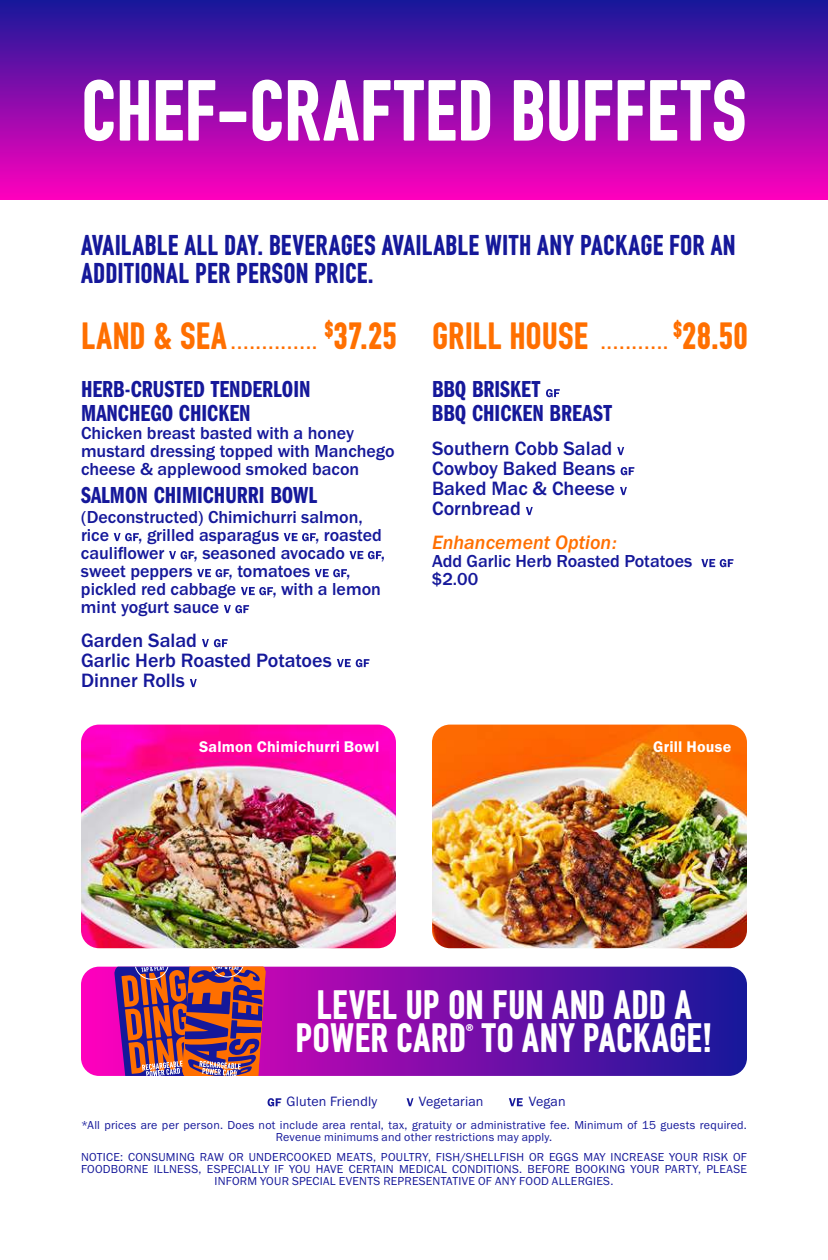
<style>
.page{position:relative;width:828px;height:1260px;background:#fff}
.page>*{position:absolute;margin:0;border:0;box-sizing:border-box;transform-origin:0 0}
.t1{font:81.8px "DIN Buster";color:#fff}
.t2{font:39px/33.6px "DIN Buster";letter-spacing:.005em;color:#fff;text-align:center}
.t3{font:36px "DIN Buster";letter-spacing:.005em;color:#ff6f00}
.t4{font:27.2px/27.4px "DIN Buster";letter-spacing:.01em;color:#15189a}
.t5{font:24px/24px "Franklin Gothic URW Com Dem";color:#15189a}
.t6{font:500 20px/20px "Franklin Gothic URW";color:#15189a}
.t7{font:20px "DIN Buster";color:#ff6f00}
.t8{font:20px "Franklin Gothic URW Med Ita";color:#ff6f00}
.t9{font:500 18px/18px "Franklin Gothic URW";color:#15189a}
.t10{font:16px "Franklin Gothic URW Dem";letter-spacing:.01em;color:#fff}
.t11{font:14px "Franklin Gothic URW Boo";letter-spacing:.015em;color:#15189a}
.t12{font:12px/12px "Franklin Gothic URW Boo";letter-spacing:.02em;color:#15189a;text-align:center}
.t13{font:9.4px "DIN Buster";color:#fff}
.s1{font-size:36px}
</style>
<div class="page">
<div style="left:0;top:0;width:828px;height:199px;background:linear-gradient(to bottom,#17189a,#ff00bd)"></div>
<img style="left:81px;top:725px;width:315px;height:223px">
<img style="left:432px;top:725px;width:315px;height:223px">
<svg style="left:546px;top:389px;width:14px;height:8px"></svg>
<svg style="left:617px;top:447px;width:7px;height:8px"></svg>
<svg style="left:621px;top:467px;width:13px;height:8px"></svg>
<svg style="left:620px;top:487px;width:7px;height:8px"></svg>
<svg style="left:526px;top:507px;width:7px;height:8px"></svg>
<svg style="left:701px;top:559px;width:32px;height:8px"></svg>
<svg style="left:114px;top:533px;width:25px;height:8px"></svg>
<svg style="left:284px;top:533px;width:32px;height:8px"></svg>
<svg style="left:169px;top:551px;width:25px;height:8px"></svg>
<svg style="left:350px;top:551px;width:32px;height:8px"></svg>
<svg style="left:197px;top:569px;width:32px;height:8px"></svg>
<svg style="left:315px;top:569px;width:32px;height:8px"></svg>
<svg style="left:241px;top:587px;width:32px;height:8px"></svg>
<svg style="left:224px;top:605px;width:25px;height:8px"></svg>
<svg style="left:202px;top:639px;width:26px;height:8px"></svg>
<svg style="left:337px;top:659px;width:32px;height:8px"></svg>
<svg style="left:190px;top:679px;width:7px;height:8px"></svg>
<svg style="left:268px;top:1098px;width:13px;height:8px"></svg>
<svg style="left:407px;top:1098px;width:6px;height:8px"></svg>
<svg style="left:509px;top:1098px;width:14px;height:8px"></svg>
<svg style="left:81px;top:967px;width:666px;height:109px;background:#750fa8"></svg>
<svg style="left:114px;top:967px;width:152px;height:109px;background:#95475a"></svg>
<h1 class="t1" style="left:81px;top:62px;width:667px">CHEF-CRAFTED BUFFETS</h1>
<h3 class="t4" style="left:81px;top:232px;width:656px">AVAILABLE ALL DAY. BEVERAGES AVAILABLE WITH ANY PACKAGE FOR AN<br>ADDITIONAL PER PERSON PRICE.</h3>
<h3 class="t7" style="left:81px;top:330px;width:237px"><span class="s1">LAND &amp; SEA</span> ..............</h3>
<h3 class="t3" style="left:325px;top:314px;width:74px"><sup>$</sup>37.25</h3>
<h3 class="t5" style="left:81px;top:376px;width:231px">HERB-CRUSTED TENDERLOIN<br>MANCHEGO CHICKEN</h3>
<h3 class="t9" style="left:81px;top:424px;width:315px">Chicken breast basted with a honey mustard dressing topped with Manchego cheese &amp; applewood smoked bacon</h3>
<h3 class="t5" style="left:81px;top:482px;width:237px">SALMON CHIMICHURRI BOWL</h3>
<h3 class="t9" style="left:81px;top:508px;width:283px">(Deconstructed) Chimichurri salmon, rice</h3>
<h3 class="t9" style="left:138px;top:526px;width:143px">, grilled asparagus</h3>
<h3 class="t9" style="left:315px;top:526px;width:68px">, roasted</h3>
<h3 class="t9" style="left:81px;top:544px;width:85px">cauliflower</h3>
<h3 class="t9" style="left:194px;top:544px;width:153px">, seasoned avocado</h3>
<h3 class="t9" style="left:381px;top:544px;width:6px">,</h3>
<h3 class="t9" style="left:81px;top:562px;width:113px">sweet peppers</h3>
<h3 class="t9" style="left:229px;top:562px;width:83px">, tomatoes</h3>
<h3 class="t9" style="left:346px;top:562px;width:6px">,</h3>
<h3 class="t9" style="left:81px;top:580px;width:157px">pickled red cabbage</h3>
<h3 class="t9" style="left:272px;top:580px;width:110px">, with a lemon</h3>
<h3 class="t9" style="left:81px;top:598px;width:140px">mint yogurt sauce</h3>
<h3 class="t6" style="left:81px;top:630px;width:252px">Garden Salad<br>Garlic Herb Roasted Potatoes<br>Dinner Rolls</h3>
<h3 class="t7" style="left:432px;top:330px;width:237px"><span class="s1">GRILL HOUSE</span> ...........</h3>
<h3 class="t3" style="left:673px;top:314px;width:76px"><sup>$</sup>28.50</h3>
<h3 class="t5" style="left:432px;top:376px;width:182px">BBQ BRISKET<br>BBQ CHICKEN BREAST</h3>
<h3 class="t6" style="left:432px;top:438px;width:185px">Southern Cobb Salad<br>Cowboy Baked Beans<br>Baked Mac &amp; Cheese<br>Cornbread</h3>
<h3 class="t8" style="left:432px;top:531px;width:186px">Enhancement Option:</h3>
<h3 class="t9" style="left:432px;top:552px;width:262px">Add Garlic Herb Roasted Potatoes $2.00</h3>
<h3 class="t10" style="left:199px;top:737px;width:182px">Salmon Chimichurri Bowl</h3>
<h3 class="t10" style="left:653px;top:737px;width:80px">Grill House</h3>
<h2 class="t2" style="left:296px;top:988px;width:419px">LEVEL UP ON FUN AND ADD A<br>POWER CARD TO ANY PACKAGE!</h2>
<p class="t13" style="left:466px;top:1022px;width:9px">®</p>
<p class="t11" style="left:287px;top:1093px;width:92px">Gluten Friendly</p>
<p class="t11" style="left:419px;top:1093px;width:66px">Vegetarian</p>
<p class="t11" style="left:529px;top:1093px;width:39px">Vegan</p>
<p class="t12" style="left:81px;top:1118px;width:667px">*All prices are per person. Does not include area rental, tax, gratuity or administrative fee. Minimum of 15 guests required.<br>Revenue minimums and other restrictions may apply.</p>
<p class="t12" style="left:81px;top:1150px;width:668px">NOTICE: CONSUMING RAW OR UNDERCOOKED MEATS, POULTRY, FISH/SHELLFISH OR EGGS MAY INCREASE YOUR RISK OF<br>FOODBORNE ILLNESS, ESPECIALLY IF YOU HAVE CERTAIN MEDICAL CONDITIONS. BEFORE BOOKING YOUR PARTY, PLEASE<br>INFORM YOUR SPECIAL EVENTS REPRESENTATIVE OF ANY FOOD ALLERGIES.</p>
</div>
